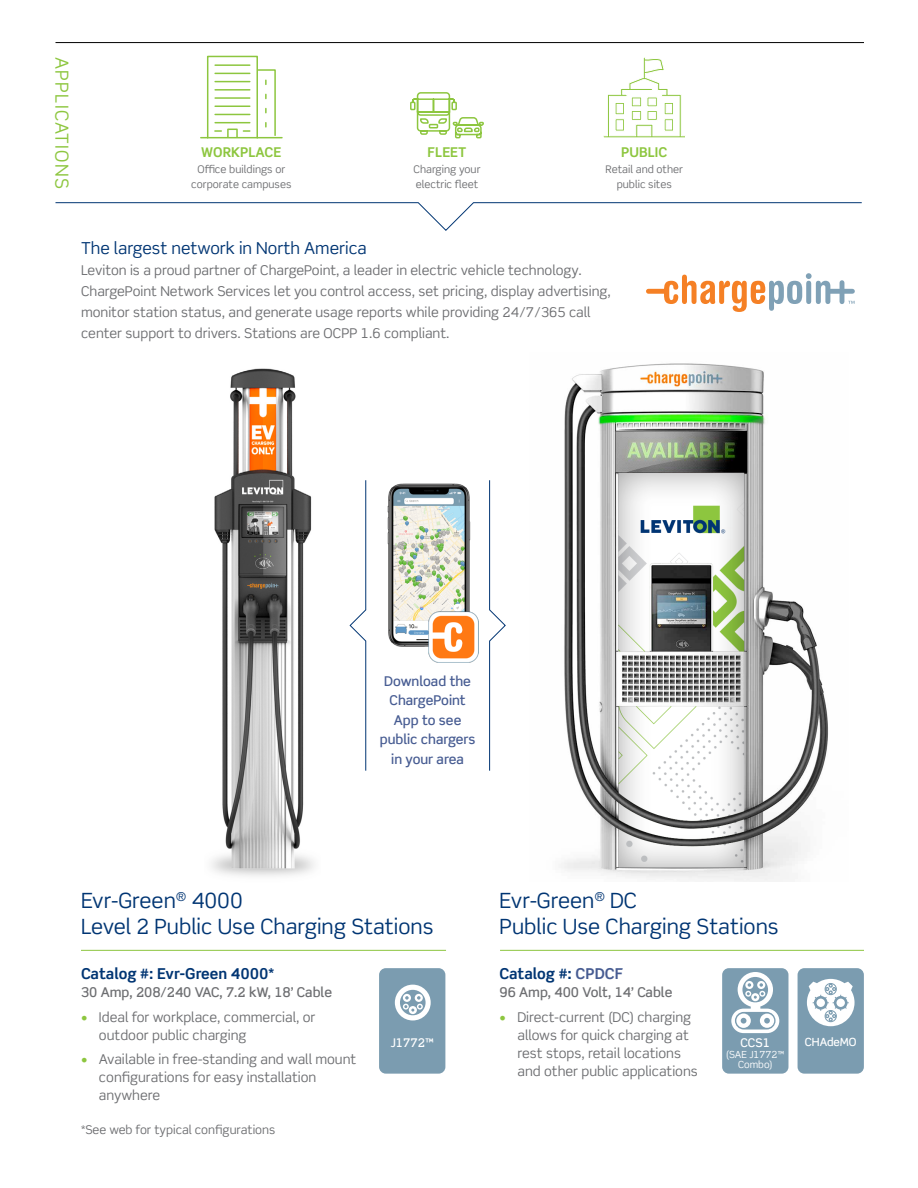
<style>
.page{position:relative;width:918px;height:1188px;background:#fff}
.page>*{position:absolute;margin:0;border:0;box-sizing:border-box;transform-origin:0 0}
.t1{font:21px/25.5px "Scene Std";color:#003573}
.t2{font:18px "Scene Std";letter-spacing:.07em;color:#8dc63f}
.t3{font:16.5px "Scene Std";color:#003573}
.t4{font:700 15px "Scene Std";color:#003573}
.t5{font:13.5px/18px "Scene Std";color:#6d6e71}
.t6{font:500 13.5px/19.5px "Scene Std";color:#475c92;text-align:center}
.t7{font:500 13.5px "Scene Std";color:#6d6e71}
.t8{font:700 13.5px "Scene Std";color:#8dc63f}
.t9{font:12px "Scene Std";color:#6d6e71}
.t10{font:500 12px "Scene Std";color:#fff}
.t11{font:500 11.25px "Scene Std";letter-spacing:-.005em;color:#fff}
.t12{font:10.5px/15px "Scene Std";color:#6d6e71;text-align:center}
.t13{font:9.75px/10.5px "Scene Std";color:#fff;text-align:center}
.s1{color:#8dc63f}
.s2{color:#475c92}
</style>
<div class="page">
<svg style="left:200px;top:55px;width:83px;height:84px"></svg>
<svg style="left:410px;top:92px;width:74px;height:47px"></svg>
<svg style="left:603px;top:57px;width:82px;height:81px"></svg>
<div style="left:646px;top:289px;width:21px;height:5px;background:#f58025;border-radius:3px"></div>
<svg style="left:664px;top:273px;width:191px;height:39px"></svg>
<img style="left:561px;top:363px;width:267px;height:518px">
<hr style="left:56px;top:42px;width:808px;height:1px;background:#000">
<img style="left:387px;top:484px;width:83px;height:163px">
<img style="left:428px;top:612px;width:51px;height:50px">
<img style="left:211px;top:368px;width:103px;height:508px">
<svg style="left:55px;top:202px;width:807px;height:29px"></svg>
<hr style="left:500px;top:950px;width:364px;height:1px;background:#8dc63f">
<div style="left:798px;top:968px;width:66px;height:106px;background:#7b9cb0;border-radius:7px"></div>
<svg style="left:807px;top:979px;width:48px;height:47px"></svg>
<div style="left:835px;top:997px;width:11px;height:11px;background:#fff;border-radius:50%"></div>
<div style="left:834px;top:996px;width:14px;height:14px;border:3px solid #7b9cb0;border-radius:50%"></div>
<div style="left:815px;top:997px;width:11px;height:11px;background:#fff;border-radius:50%"></div>
<div style="left:814px;top:996px;width:14px;height:14px;border:3px solid #7b9cb0;border-radius:50%"></div>
<div style="left:722px;top:968px;width:66px;height:106px;background:#7b9cb0;border-radius:7px"></div>
<svg style="left:731px;top:972px;width:48px;height:61px"></svg>
<hr style="left:81px;top:950px;width:365px;height:1px;background:#8dc63f">
<div style="left:379px;top:968px;width:66px;height:106px;background:#7b9cb0;border-radius:7px"></div>
<div style="left:395px;top:985px;width:36px;height:35px;background:#fff;border-radius:50%"></div>
<svg style="left:400px;top:990px;width:26px;height:25px"></svg>
<div style="left:409px;top:1006px;width:8px;height:8px;background:#fff;border-radius:50%"></div>
<div style="left:403px;top:994px;width:8px;height:8px;background:#fff;border-radius:50%"></div>
<svg style="left:403px;top:996px;width:20px;height:16px"></svg>
<svg style="left:350px;top:480px;width:16px;height:291px"></svg>
<svg style="left:489px;top:480px;width:17px;height:291px"></svg>
<h2 class="t2" style="left:73px;top:57px;width:133px;rotate:90deg">APPLICATIONS</h2>
<p class="t8" style="left:201px;top:144px;width:82px">WORKPLACE</p>
<p class="t8" style="left:427px;top:144px;width:41px">FLEET</p>
<p class="t8" style="left:621px;top:144px;width:48px">PUBLIC</p>
<p class="t12" style="left:191px;top:162px;width:102px">Office buildings or corporate campuses</p>
<p class="t12" style="left:413px;top:162px;width:69px;text-align:left">Charging your electric fleet</p>
<p class="t12" style="left:606px;top:162px;width:79px">Retail and other public sites</p>
<p class="t3" style="left:81px;top:237px;width:287px">The largest network in North America</p>
<p class="t5" style="left:81px;top:259px;width:531px;line-height:21px">Leviton is a proud partner of ChargePoint, a leader in electric vehicle technology.<br>ChargePoint Network Services let you control access, set pricing, display advertising, monitor station status, and generate usage reports while providing 24/7/365 call center support to drivers. Stations are OCPP 1.6 compliant.</p>
<p class="t6" style="left:380px;top:671px;width:97px">Download the<br>ChargePoint<br>App to see public chargers in your area</p>
<h1 class="t1" style="left:81px;top:888px;width:354px">Evr-Green<sup>®</sup> 4000<br>Level 2 Public Use Charging Stations</h1>
<p class="t4" style="left:81px;top:964px;width:195px">Catalog #: Evr-Green 4000*</p>
<p class="t7" style="left:81px;top:984px;width:253px">30 Amp, 208/240 VAC, 7.2 kW, 18’ Cable</p>
<p class="t5" style="left:99px;top:1008px;width:218px;text-indent:-18px"><span class="s1">•</span> Ideal for workplace, commercial, or outdoor public charging</p>
<p class="t5" style="left:99px;top:1050px;width:259px;text-indent:-18px"><span class="s1">•</span> Available in free-standing and wall mount configurations for easy installation anywhere</p>
<p class="t10" style="left:391px;top:1035px;width:45px">J1772™</p>
<p class="t9" style="left:81px;top:1122px;width:196px">*See web for typical configurations</p>
<h1 class="t1" style="left:500px;top:888px;width:281px">Evr-Green<sup>®</sup> DC<br>Public Use Charging Stations</h1>
<p class="t4" style="left:500px;top:964px;width:125px">Catalog #: <span class="s2">CPDCF</span></p>
<p class="t7" style="left:500px;top:984px;width:175px">96 Amp, 400 Volt, 14’ Cable</p>
<p class="t5" style="left:517px;top:1008px;width:182px;text-indent:-18px"><span class="s1">•</span> Direct-current (DC) charging allows for quick charging at rest stops, retail locations and other public applications</p>
<p class="t10" style="left:741px;top:1035px;width:31px">CCS1</p>
<p class="t11" style="left:805px;top:1035px;width:53px">CHAdeMO</p>
<p class="t13" style="left:726px;top:1049px;width:60px">(SAE J1772™<br>Combo)</p>
</div>
